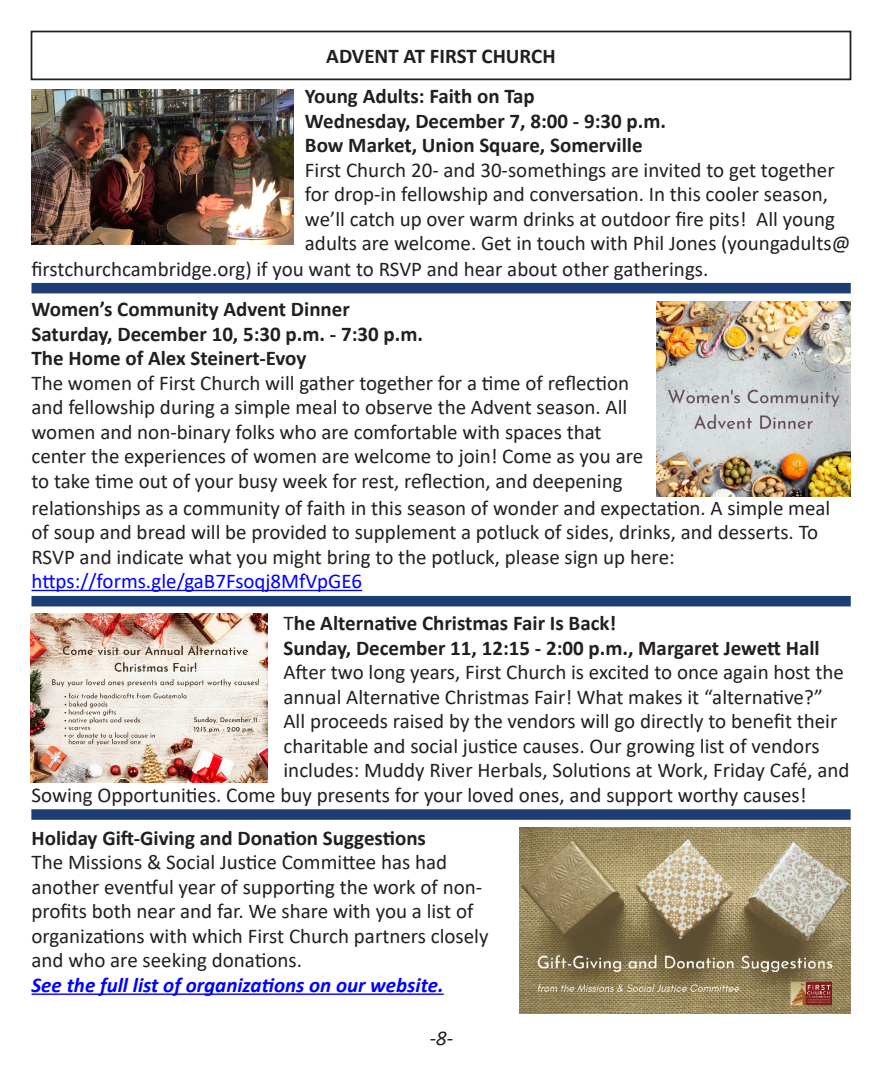
<style>
.page{position:relative;width:882px;height:1071px;background:#fff}
.page>*{position:absolute;margin:0;border:0;box-sizing:border-box;transform-origin:0 0}
.Paragraph_Style_1{font:21px/24.5px "Calibri";color:#231f20}
.Paragraph_Style_1-2{font:700 21px "Calibri";color:#231f20}
.Paragraph_Style_1-3{font:italic 700 21px "Calibri";color:#00f}
.Paragraph_Style_1-4{font:21px "Calibri";color:#00f}
.Paragraph_Style_1-5{font:italic 21px "Calibri";color:#231f20}
.s1{font-weight:400}
</style>
<div class="page">
<div style="left:32px;top:596px;width:819px;height:10px;background:#1d3e74"></div>
<div style="left:31px;top:31px;width:820px;height:49px;border:2px solid #231f20"></div>
<div style="left:32px;top:283px;width:819px;height:10px;background:#1d3e74"></div>
<img style="left:656px;top:302px;width:195px;height:194px">
<hr style="left:32px;top:590px;width:330px;height:1px;background:#00f">
<div style="left:31px;top:809px;width:820px;height:11px;background:#1d3e74"></div>
<img style="left:31px;top:90px;width:263px;height:154px">
<img style="left:31px;top:613px;width:237px;height:170px">
<hr style="left:32px;top:994px;width:412px;height:1px;background:#00f">
<img style="left:519px;top:827px;width:332px;height:186px">
<p class="Paragraph_Style_1-2" style="left:326px;top:41px;width:231px">ADVENT AT FIRST CHURCH</p>
<p class="Paragraph_Style_1-2" style="left:305px;top:81px;width:232px">Young Adults: Faith on Tap</p>
<p class="Paragraph_Style_1-2" style="left:305px;top:106px;width:363px">Wednesday, December 7, 8:00 - 9:30 p.m.</p>
<p class="Paragraph_Style_1-2" style="left:305px;top:130px;width:339px">Bow Market, Union Square, Somerville</p>
<p class="Paragraph_Style_1" style="left:305px;top:157px;width:547px">First Church 20- and 30-somethings are invited to get together for drop-in fellowship and conversation. In this cooler season, we’ll catch up over warm drinks at outdoor fire pits! All young adults are welcome. Get in touch with Phil Jones (youngadults@</p>
<p class="Paragraph_Style_1" style="left:32px;top:256px;width:678px">firstchurchcambridge.org) if you want to RSVP and hear about other gatherings.</p>
<p class="Paragraph_Style_1-2" style="left:32px;top:295px;width:320px">Women’s Community Advent Dinner</p>
<p class="Paragraph_Style_1-2" style="left:32px;top:319px;width:393px">Saturday, December 10, 5:30 p.m. - 7:30 p.m.</p>
<p class="Paragraph_Style_1-2" style="left:32px;top:344px;width:276px">The Home of Alex Steinert-Evoy</p>
<p class="Paragraph_Style_1" style="left:32px;top:370px;width:613px">The women of First Church will gather together for a time of reflection and fellowship during a simple meal to observe the Advent season. All women and non-binary folks who are comfortable with spaces that center the experiences of women are welcome to join! Come as you are to take time out of your busy week for rest, reflection, and deepening</p>
<p class="Paragraph_Style_1" style="left:32px;top:495px;width:800px">relationships as a community of faith in this season of wonder and expectation. A simple meal of soup and bread will be provided to supplement a potluck of sides, drinks, and desserts. To<br>RSVP and indicate what you might bring to the potluck, please sign up here:</p>
<p class="Paragraph_Style_1-4" style="left:32px;top:567px;width:332px">https://forms.gle/gaB7Fsoqj8MfVpGE6</p>
<p class="Paragraph_Style_1-2" style="left:284px;top:608px;width:334px"><span class="s1">T</span>he Alternative Christmas Fair Is Back!</p>
<p class="Paragraph_Style_1-2" style="left:284px;top:633px;width:538px">Sunday, December 11, 12:15 - 2:00 p.m., Margaret Jewett Hall</p>
<p class="Paragraph_Style_1" style="left:284px;top:659px;width:562px">After two long years, First Church is excited to once again host the</p>
<p class="Paragraph_Style_1" style="left:284px;top:684px;width:541px">annual Alternative Christmas Fair! What makes it “alternative?”</p>
<p class="Paragraph_Style_1" style="left:284px;top:708px;width:555px">All proceeds raised by the vendors will go directly to benefit their</p>
<p class="Paragraph_Style_1" style="left:284px;top:733px;width:538px">charitable and social justice causes. Our growing list of vendors</p>
<p class="Paragraph_Style_1" style="left:284px;top:757px;width:567px">includes: Muddy River Herbals, Solutions at Work, Friday Café, and</p>
<p class="Paragraph_Style_1" style="left:32px;top:782px;width:777px">Sowing Opportunities. Come buy presents for your loved ones, and support worthy causes!</p>
<p class="Paragraph_Style_1-2" style="left:32px;top:823px;width:396px">Holiday Gift-Giving and Donation Suggestions</p>
<p class="Paragraph_Style_1" style="left:32px;top:850px;width:452px">The Missions &amp; Social Justice Committee has had another eventful year of supporting the work of non&shy;profits both near and far. We share with you a list of</p>
<p class="Paragraph_Style_1" style="left:32px;top:923px;width:458px">organizations with which First Church partners closely and who are seeking donations.</p>
<p class="Paragraph_Style_1-3" style="left:32px;top:970px;width:414px">See the full list of organizations on our website.</p>
<p class="Paragraph_Style_1-5" style="left:430px;top:1023px;width:25px">-8-</p>
</div>
